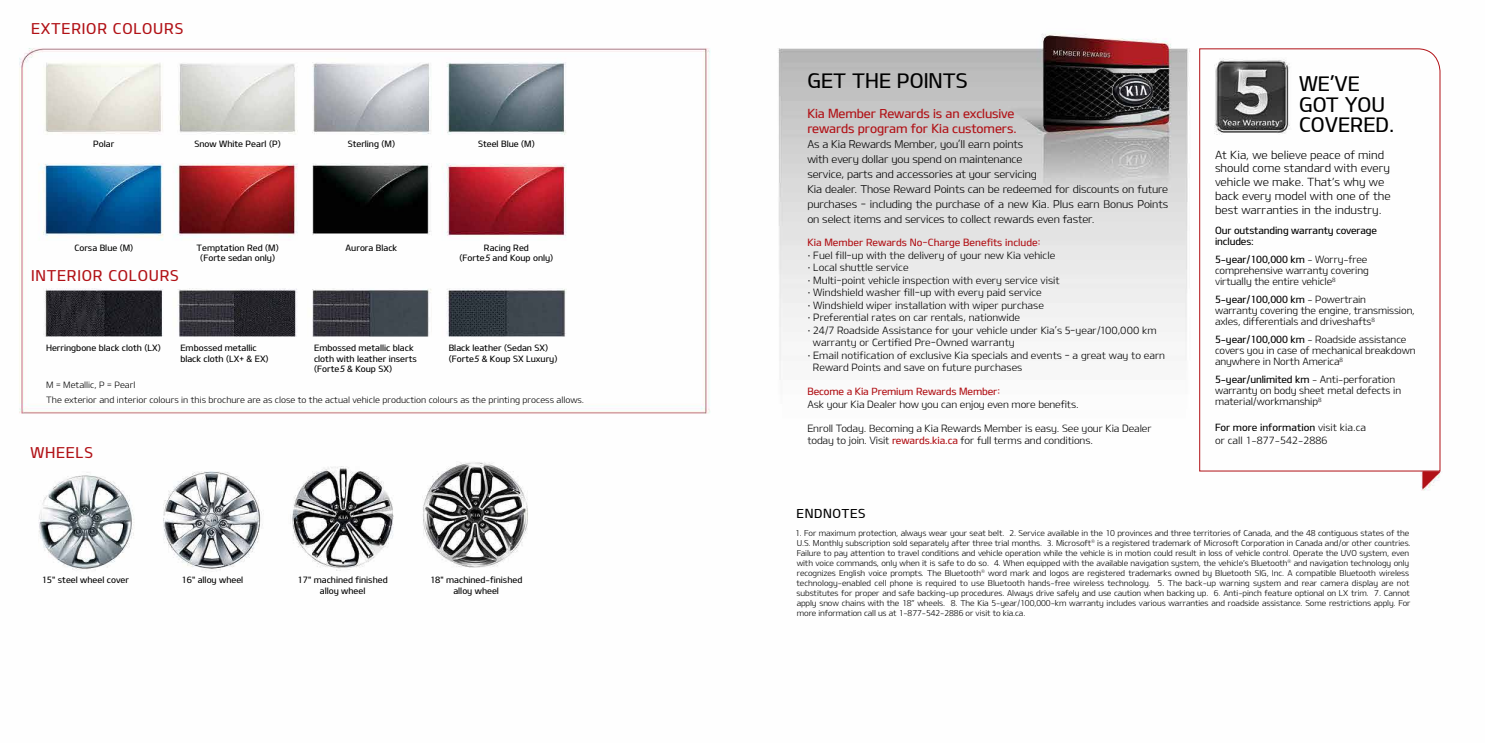
<style>
.page{position:relative;width:1485px;height:743px;background:#fff}
.page>*{position:absolute;margin:0;border:0;box-sizing:border-box;transform-origin:0 0}
.t1{font:20.25px/20.2px "KIAM";color:#000}
.t2{font:15px "Design KOTFM";letter-spacing:.05em;color:#b11116}
.t3{font:12.5px/15px "KIAM";letter-spacing:-.01em;color:#b11116}
.t4{font:12.5px "KIAM";letter-spacing:.05em;color:#000}
.t5{font:11.25px/13.8px "Design KOTFL";color:#000}
.t6{font:10.62px/15px "KIAL";letter-spacing:-.01em;color:#000}
.t7{font:10px/12.5px "KIAL";color:#000}
.t8{font:10px/11.2px "Design KOTFL";letter-spacing:-.01em;color:#000}
.t9{font:10px/11.2px "Design KOTFM";letter-spacing:-.01em;color:#000}
.t10{font:10px "KIAM";color:#b11116}
.t11{font:8.75px/10.5px "Design KOTFM";color:#000}
.t12{font:8.75px/15px "Design KOTFL";color:#000}
.t13{font:8.12px/10px "Design KOTFL";letter-spacing:-.01em;color:#000}
.s1{font-style:italic}
.s2{font-family:"KIAM"}
.s3{font-family:"KIAM";color:#b11116}
.s4{font-family:"Design KOTFL"}
.s5{font-family:"Design KOTFM"}
</style>
<div class="page">
<img style="left:19px;top:33px;width:1422px;height:538px">
<svg style="left:1199px;top:48px;width:242px;height:423px"></svg>
<svg style="left:1423px;top:471px;width:17px;height:17px"></svg>
<h2 class="t2" style="left:31px;top:19px;width:154px">EXTERIOR COLOURS</h2>
<p class="t11" style="left:93px;top:138px;width:23px">Polar</p>
<p class="t11" style="left:195px;top:138px;width:88px">Snow White Pearl (P)</p>
<p class="t11" style="left:348px;top:138px;width:49px">Sterling (M)</p>
<p class="t11" style="left:478px;top:138px;width:58px">Steel Blue (M)</p>
<p class="t11" style="left:74px;top:242px;width:61px">Corsa Blue (M)</p>
<p class="t11" style="left:197px;top:242px;width:84px">Temptation Red (M)</p>
<p class="t11" style="left:346px;top:242px;width:53px">Aurora Black</p>
<p class="t11" style="left:200px;top:252px;width:76px">(Forte sedan only)</p>
<p class="t11" style="left:460px;top:242px;width:95px;text-align:center">Racing Red<br>(Forte<span class="s1">5</span> and Koup only)</p>
<h2 class="t2" style="left:31px;top:266px;width:149px">INTERIOR COLOURS</h2>
<p class="t11" style="left:46px;top:342px;width:116px">Herringbone black cloth (LX)</p>
<p class="t11" style="left:180px;top:342px;width:90px">Embossed metallic black cloth (LX+ &amp; EX)</p>
<p class="t11" style="left:314px;top:342px;width:104px">Embossed metallic black cloth with leather inserts (Forte<span class="s1">5</span> &amp; Koup SX)</p>
<p class="t11" style="left:449px;top:342px;width:110px">Black leather (Sedan SX) (Forte<span class="s1">5</span> &amp; Koup SX Luxury)</p>
<p class="t12" style="left:46px;top:377px;width:539px">M = Metallic, P = Pearl<br>The exterior and interior colours in this brochure are as close to the actual vehicle production colours as the printing process allows.</p>
<h2 class="t2" style="left:30px;top:443px;width:64px">WHEELS</h2>
<p class="t11" style="left:42px;top:574px;width:89px">15" steel wheel cover</p>
<p class="t11" style="left:182px;top:574px;width:63px">16" alloy wheel</p>
<p class="t11" style="left:298px;top:574px;width:92px;text-align:center">17" machined finished alloy wheel</p>
<p class="t11" style="left:430px;top:574px;width:94px;text-align:center">18" machined-finished alloy wheel</p>
<h1 class="t1" style="left:807px;top:70px;width:135px">GET THE POINTS</h1>
<h3 class="t3" style="left:807px;top:105px;width:211px">Kia Member Rewards is an exclusive rewards program for Kia customers.</h3>
<p class="t6" style="left:807px;top:136px;width:362px">As a Kia Rewards Member, you’ll earn points<br>with every dollar you spend on maintenance<br>service, parts and accessories at your servicing<br>Kia dealer. Those Reward Points can be redeemed for discounts on future purchases – including the purchase of a new Kia. Plus earn Bonus Points on select items and services to collect rewards even faster.</p>
<p class="t10" style="left:807px;top:236px;width:234px">Kia Member Rewards No-Charge Benefits include:</p>
<p class="t7" style="left:807px;top:249px;width:249px"><span class="s2">·</span> Fuel fill-up with the delivery of your new Kia vehicle</p>
<p class="t7" style="left:807px;top:261px;width:103px"><span class="s2">·</span> Local shuttle service</p>
<p class="t7" style="left:807px;top:274px;width:254px"><span class="s2">·</span> Multi-point vehicle inspection with every service visit</p>
<p class="t7" style="left:807px;top:286px;width:236px"><span class="s2">·</span> Windshield washer fill-up with every paid service</p>
<p class="t7" style="left:807px;top:299px;width:238px"><span class="s2">·</span> Windshield wiper installation with wiper purchase</p>
<p class="t7" style="left:807px;top:311px;width:214px"><span class="s2">·</span> Preferential rates on car rentals, nationwide</p>
<p class="t7" style="left:807px;top:324px;width:351px"><span class="s2">·</span> 24/7 Roadside Assistance for your vehicle under Kia’s 5-year/100,000 km</p>
<p class="t7" style="left:813px;top:336px;width:203px">warranty or Certified Pre-Owned warranty</p>
<p class="t7" style="left:807px;top:349px;width:359px"><span class="s2">·</span> Email notification of exclusive Kia specials and events – a great way to earn</p>
<p class="t7" style="left:813px;top:361px;width:211px">Reward Points and save on future purchases</p>
<p class="t10" style="left:807px;top:385px;width:194px">Become a Kia Premium Rewards Member:</p>
<p class="t7" style="left:807px;top:397px;width:273px">Ask your Kia Dealer how you can enjoy even more benefits.</p>
<p class="t7" style="left:807px;top:422px;width:346px">Enroll Today. Becoming a Kia Rewards Member is easy. See your Kia Dealer today to join. Visit <span class="s3">rewards.kia.ca</span> for full terms and conditions.</p>
<h3 class="t4" style="left:797px;top:506px;width:70px">Endnotes</h3>
<h1 class="t1" style="left:1299px;top:73px;width:97px">WE’VE<br>GOT YOU<br>COVERED.</h1>
<h3 class="t5" style="left:1215px;top:147px;width:177px">At Kia, we believe peace of mind should come standard with every vehicle we make. That’s why we back every model with one of the best warranties in the industry.</h3>
<p class="t9" style="left:1215px;top:224px;width:164px">Our outstanding warranty coverage includes:</p>
<p class="t9" style="left:1215px;top:253px;width:154px">5-year/100,000 km <span class="s4">- Worry-free</span></p>
<p class="t8" style="left:1215px;top:264px;width:155px">comprehensive warranty covering virtually the entire vehicle<sup>8</sup></p>
<p class="t9" style="left:1215px;top:293px;width:153px">5-year/100,000 km <span class="s4">- Powertrain</span></p>
<p class="t8" style="left:1215px;top:304px;width:201px">warranty covering the engine, transmission, axles, differentials and driveshafts<sup>8</sup></p>
<p class="t8" style="left:1215px;top:333px;width:202px"><span class="s5">5-year/100,000 km</span> - Roadside assistance covers you in case of mechanical breakdown anywhere in North America<sup>8</sup></p>
<p class="t9" style="left:1215px;top:373px;width:182px">5-year/unlimited km <span class="s4">- Anti-perforation</span></p>
<p class="t8" style="left:1215px;top:384px;width:188px">warranty on body sheet metal defects in material/workmanship<sup>8</sup></p>
<p class="t9" style="left:1215px;top:421px;width:153px">For more information <span class="s4">visit kia.ca</span></p>
<p class="t8" style="left:1215px;top:434px;width:114px">or call 1-877-542-2886</p>
<p class="t13" style="left:795px;top:527px;width:617px">1. For maximum protection, always wear your seat belt. 2. Service available in the 10 provinces and three territories of Canada, and the 48 contiguous states of the U.S. Monthly subscription sold separately after three trial months. 3. Microsoft<sup>®</sup> is a registered trademark of Microsoft Corporation in Canada and/or other countries.<br>Failure to pay attention to travel conditions and vehicle operation while the vehicle is in motion could result in loss of vehicle control. Operate the UVO system, even with voice commands, only when it is safe to do so. 4. When equipped with the available navigation system, the vehicle’s Bluetooth<sup>®</sup> and navigation technology only recognizes English voice prompts. The Bluetooth<sup>®</sup> word mark and logos are registered trademarks owned by Bluetooth SIG, Inc. A compatible Bluetooth wireless technology-enabled cell phone is required to use Bluetooth hands-free wireless technology. 5. The back-up warning system and rear camera display are not substitutes for proper and safe backing-up procedures. Always drive safely and use caution when backing up. 6. Anti-pinch feature optional on LX trim. 7. Cannot apply snow chains with the 18” wheels. 8. The Kia 5-year/100,000-km warranty includes various warranties and roadside assistance. Some restrictions apply. For more information call us at 1-877-542-2886 or visit to kia.ca.</p>
</div>
